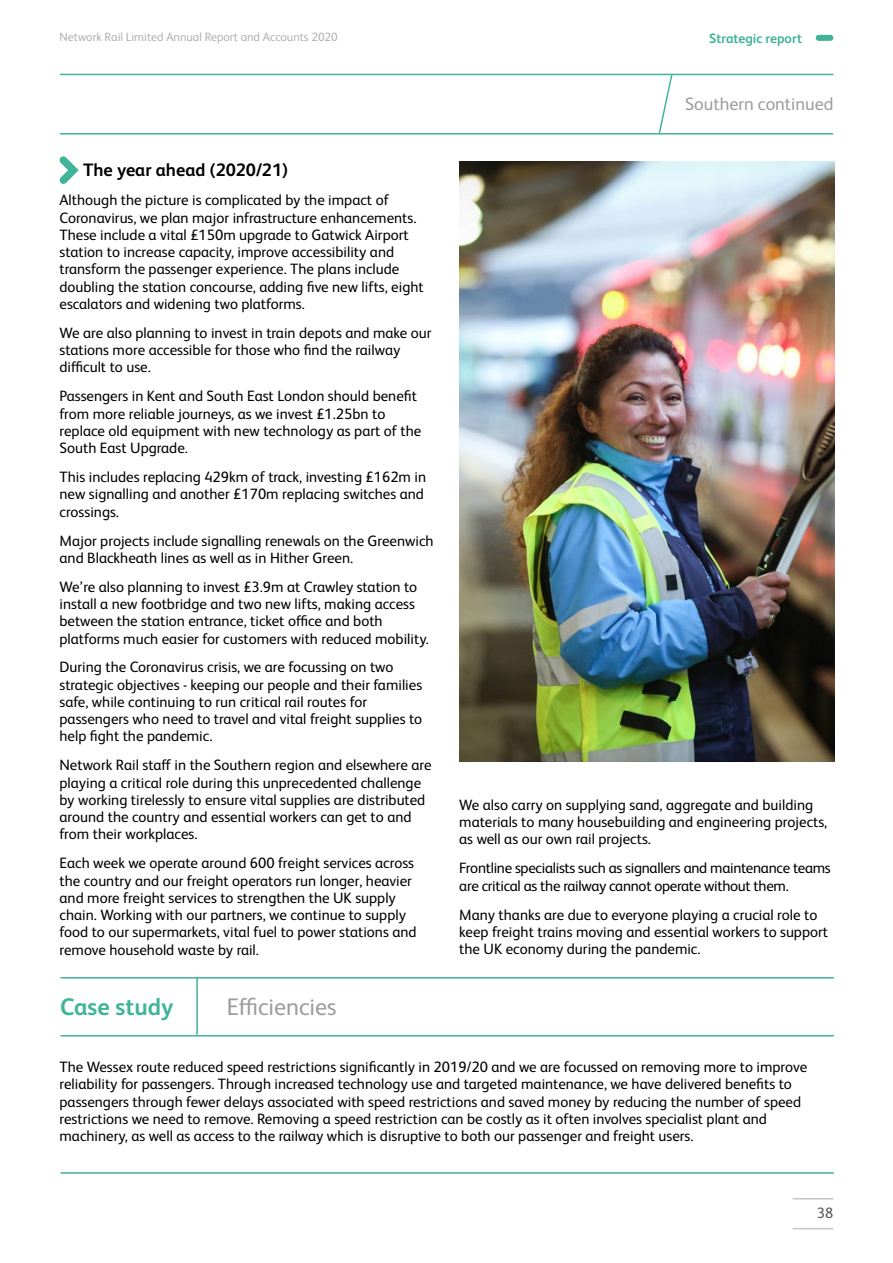
<style>
.page{position:relative;width:893px;height:1263px;background:#fff}
.page>*{position:absolute;margin:0;border:0;box-sizing:border-box;transform-origin:0 0}
.t1{font:24px "Network Rail Sans";color:#9d9d9c}
.t2{font:700 24px "Network Rail Sans";color:#3fb498}
.t3{font:700 18px "Network Rail Sans";color:#000}
.t4{font:18px "Network Rail Sans";color:#9d9d9c}
.t5{font:15px/17.2px "Network Rail Sans";color:#000}
.t6{font:15px/17.2px "Network Rail Sans";letter-spacing:-.02em;color:#000}
.t7{font:15px "Network Rail Sans";color:#575756}
.t8{font:700 13.5px "Network Rail Sans";letter-spacing:-.005em;color:#3fb498}
.t9{font:12px "Network Rail Sans";color:#b3b2b2}
</style>
<div class="page">
<hr style="left:793px;top:1228px;width:40px;height:1px;background:#c6c6c6">
<hr style="left:793px;top:1198px;width:40px;height:1px;background:#c6c6c6">
<div style="left:819px;top:35px;width:11px;height:6px;background:#3fb498"></div>
<hr style="left:60px;top:74px;width:773px;height:1px;background:#3fb498">
<hr style="left:60px;top:133px;width:773px;height:2px;background:#3fb498">
<svg style="left:657px;top:73px;width:17px;height:62px"></svg>
<svg style="left:59px;top:156px;width:20px;height:28px"></svg>
<hr style="left:61px;top:977px;width:772px;height:1px;background:#3fb498">
<hr style="left:61px;top:1035px;width:772px;height:1px;background:#3fb498">
<hr style="left:61px;top:1172px;width:772px;height:2px;background:#3fb498">
<hr style="left:196px;top:978px;width:2px;height:56px;background:#3fb498">
<img style="left:459px;top:162px;width:375px;height:599px">
<p class="t9" style="left:60px;top:29px;width:280px">Network Rail Limited Annual Report and Accounts 2020</p>
<p class="t8" style="left:709px;top:29px;width:94px">Strategic report</p>
<p class="t3" style="left:83px;top:158px;width:206px">The year ahead (2020/21)</p>
<p class="t5" style="left:60px;top:191px;width:366px">Although the picture is complicated by the impact of Coronavirus, we plan major infrastructure enhancements.<br>These include a vital £150m upgrade to Gatwick Airport station to increase capacity, improve accessibility and transform the passenger experience. The plans include doubling the station concourse, adding five new lifts, eight escalators and widening two platforms.</p>
<p class="t5" style="left:60px;top:323px;width:374px">We are also planning to invest in train depots and make our stations more accessible for those who find the railway difficult to use.</p>
<p class="t5" style="left:60px;top:387px;width:363px">Passengers in Kent and South East London should benefit from more reliable journeys, as we invest £1.25bn to replace old equipment with new technology as part of the South East Upgrade.</p>
<p class="t5" style="left:60px;top:468px;width:368px">This includes replacing 429km of track, investing £162m in new signalling and another £170m replacing switches and crossings.</p>
<p class="t5" style="left:60px;top:531px;width:376px">Major projects include signalling renewals on the Greenwich and Blackheath lines as well as in Hither Green.</p>
<p class="t5" style="left:60px;top:577px;width:371px">We’re also planning to invest £3.9m at Crawley station to install a new footbridge and two new lifts, making access between the station entrance, ticket office and both platforms much easier for customers with reduced mobility.</p>
<p class="t5" style="left:60px;top:658px;width:364px">During the Coronavirus crisis, we are focussing on two strategic objectives - keeping our people and their families safe, while continuing to run critical rail routes for passengers who need to travel and vital freight supplies to help fight the pandemic.</p>
<p class="t5" style="left:60px;top:756px;width:374px">Network Rail staff in the Southern region and elsewhere are playing a critical role during this unprecedented challenge by working tirelessly to ensure vital supplies are distributed around the country and essential workers can get to and from their workplaces.</p>
<p class="t5" style="left:60px;top:854px;width:359px">Each week we operate around 600 freight services across the country and our freight operators run longer, heavier and more freight services to strengthen the UK supply chain. Working with our partners, we continue to supply food to our supermarkets, vital fuel to power stations and remove household waste by rail.</p>
<h1 class="t2" style="left:60px;top:990px;width:115px">Case study</h1>
<h1 class="t1" style="left:227px;top:990px;width:111px">Efficiencies</h1>
<p class="t4" style="left:685px;top:91px;width:150px">Southern continued</p>
<p class="t5" style="left:459px;top:795px;width:369px">We also carry on supplying sand, aggregate and building materials to many housebuilding and engineering projects, as well as our own rail projects.</p>
<p class="t6" style="left:459px;top:859px;width:373px">Frontline specialists such as signallers and maintenance teams are critical as the railway cannot operate without them.</p>
<p class="t5" style="left:459px;top:905px;width:370px">Many thanks are due to everyone playing a crucial role to keep freight trains moving and essential workers to support the UK economy during the pandemic.</p>
<p class="t5" style="left:60px;top:1057px;width:749px">The Wessex route reduced speed restrictions significantly in 2019/20 and we are focussed on removing more to improve reliability for passengers. Through increased technology use and targeted maintenance, we have delivered benefits to passengers through fewer delays associated with speed restrictions and saved money by reducing the number of speed restrictions we need to remove. Removing a speed restriction can be costly as it often involves specialist plant and machinery, as well as access to the railway which is disruptive to both our passenger and freight users.</p>
<p class="t7" style="left:817px;top:1203px;width:18px">38</p>
</div>
